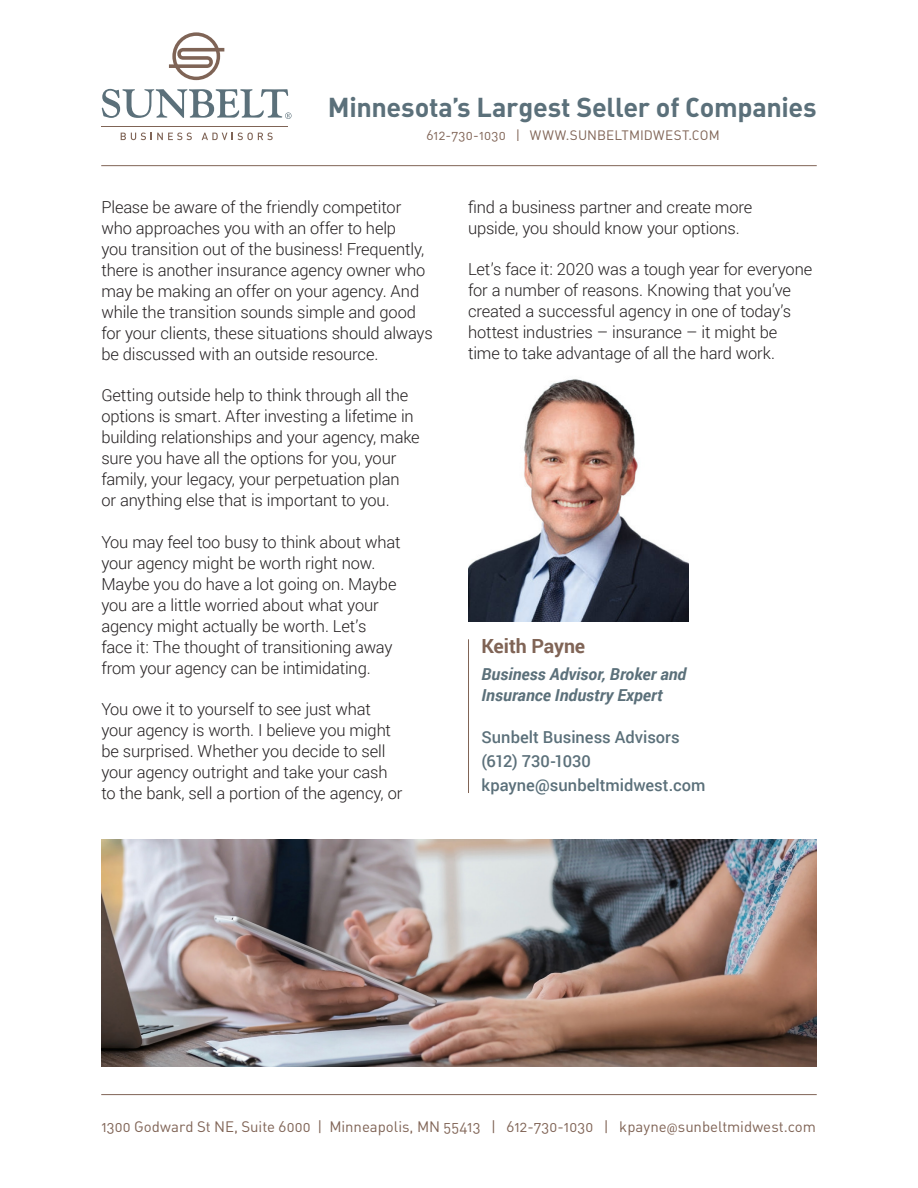
<style>
.page{position:relative;width:918px;height:1188px;background:#fff}
.page>*{position:absolute;margin:0;border:0;box-sizing:border-box;transform-origin:0 0}
.t1{font:27px "DIN Bold Alternate";letter-spacing:-.01em;color:#5b707a}
.BODY{font:700 19.5px "Roboto";letter-spacing:-.005em;color:#806456}
.BODY-2{font:300 16.5px/21px "Roboto";letter-spacing:-.01em;color:#231f20}
.BODY-3{font:500 16.5px "Roboto";color:#5b707a}
.BODY-4{font:italic 700 16.5px/21px "Roboto";letter-spacing:.005em;color:#5b707a}
.t2{font:15px "DIN Regular Alternate";color:#806456}
.t3{font:13.5px "DIN Regular Alternate";letter-spacing:.01em;color:#806456}
.s1{font-family:"Roboto";font-size:12px}
</style>
<div class="page">
<hr style="left:101px;top:165px;width:716px;height:1px;background:#806456">
<hr style="left:101px;top:1094px;width:716px;height:1px;background:#806456">
<img style="left:468px;top:379px;width:220px;height:243px">
<hr style="left:468px;top:639px;width:1px;height:154px;background:#806456">
<img style="left:101px;top:839px;width:716px;height:228px">
<svg style="left:169px;top:32px;width:55px;height:48px"></svg>
<svg style="left:102px;top:89px;width:190px;height:30px"></svg>
<hr style="left:102px;top:126px;width:186px;height:1px;background:#7f6456">
<svg style="left:121px;top:133px;width:71px;height:7px"></svg>
<svg style="left:202px;top:133px;width:71px;height:7px"></svg>
<p class="t1" style="left:328px;top:90px;width:490px">Minnesota’s Largest Seller of Companies</p>
<p class="t3" style="left:426px;top:127px;width:295px">612-730-1030 | WWW.SUNBELTMIDWEST.COM</p>
<p class="BODY-2" style="left:101px;top:196px;width:333px">Please be aware of the friendly competitor who approaches you with an offer to help<br>you transition out of the business! Frequently, there is another insurance agency owner who may be making an offer on your agency. And while the transition sounds simple and good for your clients, these situations should always be discussed with an outside resource.</p>
<p class="BODY-2" style="left:101px;top:385px;width:320px">Getting outside help to think through all the options is smart. After investing a lifetime in building relationships and your agency, make sure you have all the options for you, your family, your legacy, your perpetuation plan<br>or anything else that is important to you.</p>
<p class="BODY-2" style="left:101px;top:531px;width:301px">You may feel too busy to think about what your agency might be worth right now.<br>Maybe you do have a lot going on. Maybe you are a little worried about what your agency might actually be worth. Let’s face it: The thought of transitioning away from your agency can be intimidating.</p>
<p class="BODY-2" style="left:101px;top:698px;width:303px">You owe it to yourself to see just what your agency is worth. I believe you might be surprised. Whether you decide to sell your agency outright and take your cash to the bank, sell a portion of the agency, or</p>
<p class="BODY-2" style="left:468px;top:196px;width:286px">find a business partner and create more upside, you should know your options.</p>
<p class="BODY-2" style="left:468px;top:259px;width:346px">Let’s face it: 2020 was a tough year for everyone for a number of reasons. Knowing that you’ve created a successful agency in one of today’s hottest industries – insurance – it might be time to take advantage of all the hard work.</p>
<p class="BODY" style="left:482px;top:632px;width:105px">Keith Payne</p>
<p class="BODY-4" style="left:482px;top:663px;width:206px">Business Advisor, Broker and<br>Insurance Industry Expert</p>
<p class="BODY-3" style="left:482px;top:725px;width:200px">Sunbelt Business Advisors</p>
<p class="BODY-3" style="left:482px;top:750px;width:111px">(612) 730-1030</p>
<p class="BODY-3" style="left:482px;top:774px;width:226px">kpayne@sunbeltmidwest.com</p>
<p class="t2" style="left:101px;top:1117px;width:716px">1300 Godward St NE, Suite 6000 | Minneapolis, MN 55413 | 612-730-1030 | kpayne<span class="s1">@</span>sunbeltmidwest.com</p>
</div>
